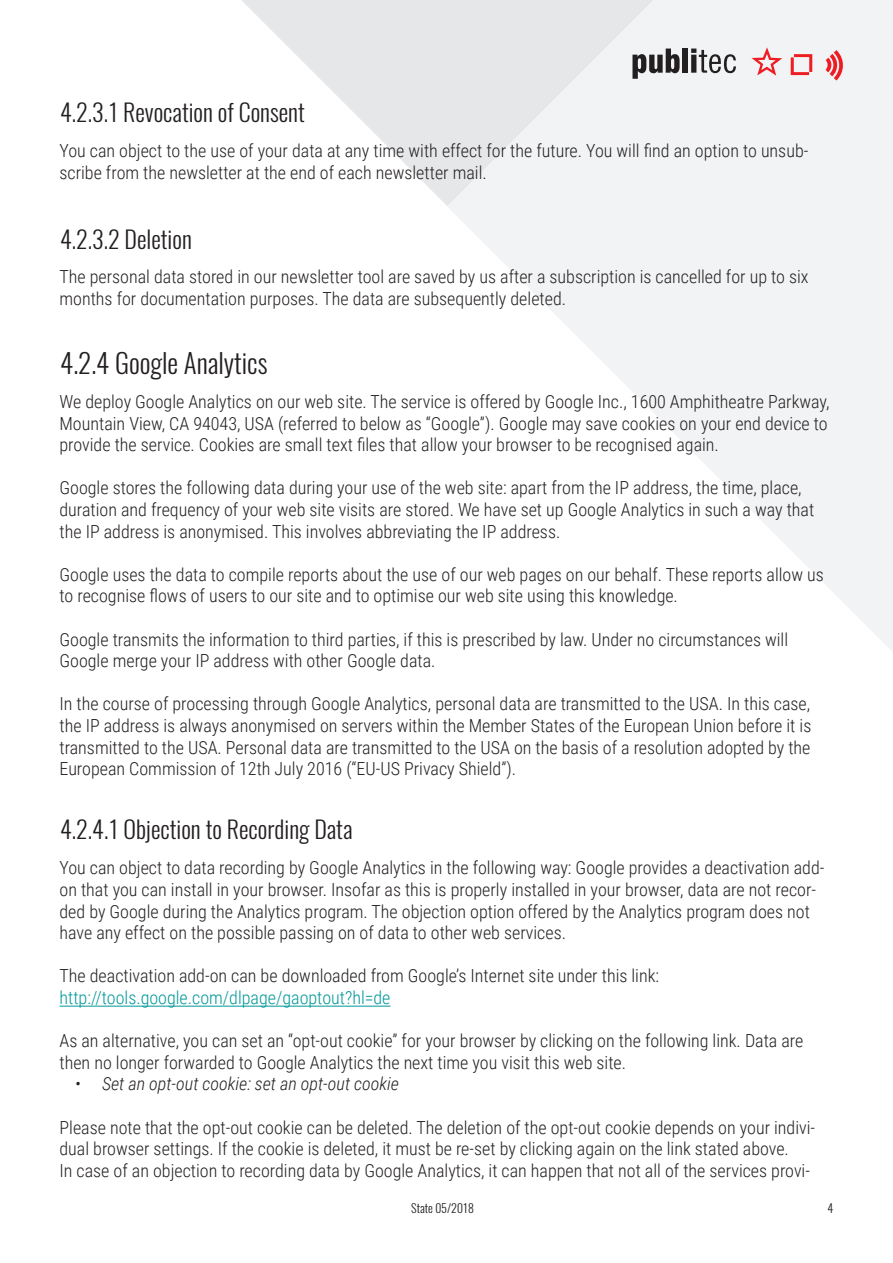
<style>
.page{position:relative;width:893px;height:1263px;background:#fff}
.page>*{position:absolute;margin:0;border:0;box-sizing:border-box;transform-origin:0 0}
.t1{font:300 27px "publitec Oswald";color:#231f20}
.t2{font:300 24px "publitec Oswald";color:#231f20}
.t3{font:300 18px/21.6px "publitec Roboto Condensed";color:#231f20}
.t4{font:300 18px "publitec Roboto Condensed";color:#009799}
.t5{font:italic 300 18px "publitec Roboto Condensed";color:#231f20}
.t6{font:300 12px "publitec Oswald";color:#231f20}
</style>
<div class="page">
<svg style="left:448px;top:0;width:445px;height:651px;fill:#f2f3f4"></svg>
<svg style="left:242px;top:0;width:412px;height:206px;fill:#e6e7e9"></svg>
<svg style="left:632px;top:49px;width:48px;height:30px"></svg>
<div style="left:682px;top:49px;width:6px;height:24px;background:#231f20"></div>
<svg style="left:691px;top:49px;width:45px;height:24px"></svg>
<svg style="left:751px;top:47px;width:31px;height:29px"></svg>
<svg style="left:791px;top:54px;width:21px;height:21px"></svg>
<svg style="left:825px;top:50px;width:20px;height:31px"></svg>
<hr style="left:60px;top:1006px;width:330px;height:1px;background:#009799">
<h2 class="t2" style="left:60px;top:91px;width:246px">4.2.3.1 Revocation of Consent</h2>
<p class="t3" style="left:60px;top:139px;width:750px">You can object to the use of your data at any time with effect for the future. You will find an option to unsub&shy;scribe from the newsletter at the end of each newsletter mail.</p>
<h2 class="t2" style="left:60px;top:218px;width:133px">4.2.3.2 Deletion</h2>
<p class="t3" style="left:60px;top:265px;width:751px">The personal data stored in our newsletter tool are saved by us after a subscription is cancelled for up to six months for documentation purposes. The data are subsequently deleted.</p>
<h1 class="t1" style="left:60px;top:339px;width:209px">4.2.4 Google Analytics</h1>
<p class="t3" style="left:60px;top:390px;width:771px;text-align:justify">We deploy Google Analytics on our web site. The service is offered by Google Inc., 1600 Amphitheatre Parkway, Mountain View, CA 94043, USA (referred to below as “Google”). Google may save cookies on your end device to provide the service. Cookies are small text files that allow your browser to be recognised again.</p>
<p class="t3" style="left:60px;top:476px;width:756px">Google stores the following data during your use of the web site: apart from the IP address, the time, place, duration and frequency of your web site visits are stored. We have set up Google Analytics in such a way that the IP address is anonymised. This involves abbreviating the IP address.</p>
<p class="t3" style="left:60px;top:563px;width:766px">Google uses the data to compile reports about the use of our web pages on our behalf. These reports allow us to recognise flows of users to our site and to optimise our web site using this knowledge.</p>
<p class="t3" style="left:60px;top:628px;width:730px">Google transmits the information to third parties, if this is prescribed by law. Under no circumstances will<br>Google merge your IP address with other Google data.</p>
<p class="t3" style="left:60px;top:692px;width:753px;text-align:justify">In the course of processing through Google Analytics, personal data are transmitted to the USA. In this case, the IP address is always anonymised on servers within the Member States of the European Union before it is transmitted to the USA. Personal data are transmitted to the USA on the basis of a resolution adopted by the European Commission of 12th July 2016 (“EU-US Privacy Shield”).</p>
<h2 class="t2" style="left:60px;top:808px;width:294px">4.2.4.1 Objection to Recording Data</h2>
<p class="t3" style="left:60px;top:856px;width:766px">You can object to data recording by Google Analytics in the following way: Google provides a deactivation add&shy;on that you can install in your browser. Insofar as this is properly installed in your browser, data are not recor&shy;ded by Google during the Analytics program. The objection option offered by the Analytics program does not have any effect on the possible passing on of data to other web services.</p>
<p class="t3" style="left:60px;top:964px;width:601px">The deactivation add-on can be downloaded from Google’s Internet site under this link:</p>
<p class="t4" style="left:60px;top:985px;width:332px">http://tools.google.com/dlpage/gaoptout?hl=de</p>
<p class="t3" style="left:60px;top:1029px;width:745px">As an alternative, you can set an “opt-out cookie” for your browser by clicking on the following link. Data are then no longer forwarded to Google Analytics the next time you visit this web site.</p>
<p class="t5" style="left:75px;top:1071px;width:325px">• Set an opt-out cookie: set an opt-out cookie</p>
<p class="t3" style="left:60px;top:1116px;width:757px">Please note that the opt-out cookie can be deleted. The deletion of the opt-out cookie depends on your indivi&shy;dual browser settings. If the cookie is deleted, it must be re-set by clicking again on the link stated above.<br>In case of an objection to recording data by Google Analytics, it can happen that not all of the services provi-</p>
<p class="t6" style="left:411px;top:1198px;width:64px">State 05/2018</p>
<p class="t6" style="left:827px;top:1198px;width:7px">4</p>
</div>
